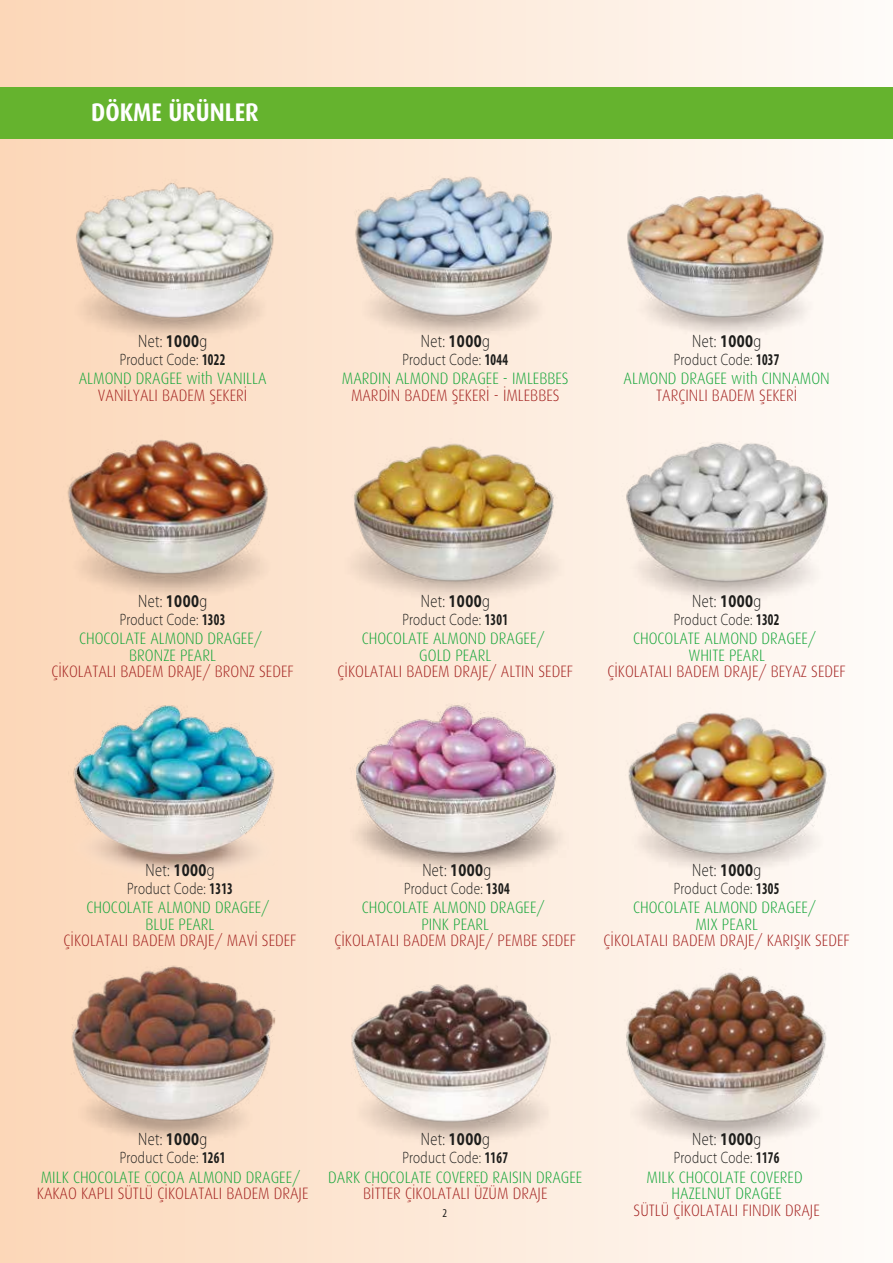
<style>
.page{position:relative;width:893px;height:1263px;background:#fff}
.page>*{position:absolute;margin:0;border:0;box-sizing:border-box;transform-origin:0 0}
.t1{font:25.5px "Dax Bold Tr";color:#fff;scale:.9 1}
.t2{font:300 18px "Myriad Pro";letter-spacing:.025em;color:#1d1d1b;scale:.8 1}
.t3{font:16.5px/16.5px "Dax Light Tr";color:#13a538;text-align:center;scale:.9 1}
.t4{font:16.5px "Dax Light Tr";color:#a42422;scale:.9 1}
.t5{font:300 16.5px "Myriad Pro";letter-spacing:.025em;color:#1d1d1b;scale:.8 1}
.t6{font:condensed 12px "Myriad Pro";color:#1d1d1b}
.s1{font-weight:700}
.s2{font-weight:700;font-stretch:condensed}
</style>
<div class="page">
<div style="left:0;top:0;width:893px;height:1263px;background:linear-gradient(to right,#fbd7b8,#fefbf9)"></div>
<div style="left:0;top:87px;width:893px;height:51px;background:#65b32e"></div>
<img style="left:328px;top:158px;width:255px;height:188px">
<img style="left:341px;top:686px;width:228px;height:206px">
<img style="left:44px;top:423px;width:257px;height:184px">
<img style="left:334px;top:420px;width:243px;height:187px">
<img style="left:604px;top:432px;width:245px;height:175px">
<img style="left:67px;top:696px;width:211px;height:183px">
<img style="left:49px;top:169px;width:247px;height:177px">
<img style="left:610px;top:180px;width:233px;height:166px">
<img style="left:69px;top:964px;width:207px;height:184px">
<img style="left:608px;top:697px;width:237px;height:181px">
<img style="left:605px;top:966px;width:243px;height:186px">
<img style="left:342px;top:976px;width:227px;height:178px">
<h1 class="t1" style="left:91px;top:97px;width:188px">DÖKME ÜRÜNLER</h1>
<p class="t2" style="left:138px;top:330px;width:88px">Net: <span class="s1">1000</span>g</p>
<p class="t5" style="left:120px;top:349px;width:134px">Product Code: <span class="s2">1022</span></p>
<p class="t3" style="left:79px;top:371px;width:210px">ALMOND DRAGEE with VANILLA</p>
<p class="t4" style="left:98px;top:386px;width:167px">VANİLYALI BADEM ŞEKERİ</p>
<p class="t2" style="left:421px;top:330px;width:88px">Net: <span class="s1">1000</span>g</p>
<p class="t5" style="left:402px;top:349px;width:134px">Product Code: <span class="s2">1044</span></p>
<p class="t3" style="left:342px;top:371px;width:253px">MARDIN ALMOND DRAGEE - IMLEBBES</p>
<p class="t4" style="left:351px;top:386px;width:233px">MARDİN BADEM ŞEKERİ - İMLEBBES</p>
<p class="t2" style="left:692px;top:330px;width:88px">Net: <span class="s1">1000</span>g</p>
<p class="t5" style="left:674px;top:349px;width:134px">Product Code: <span class="s2">1037</span></p>
<p class="t3" style="left:624px;top:371px;width:231px">ALMOND DRAGEE with CINNAMON</p>
<p class="t4" style="left:656px;top:386px;width:158px">TARÇINLI BADEM ŞEKERİ</p>
<p class="t2" style="left:138px;top:590px;width:88px">Net: <span class="s1">1000</span>g</p>
<p class="t5" style="left:120px;top:609px;width:134px">Product Code: <span class="s2">1303</span></p>
<p class="t3" style="left:79px;top:630px;width:205px">CHOCOLATE ALMOND DRAGEE/<br>BRONZE PEARL</p>
<p class="t4" style="left:51px;top:662px;width:271px">ÇİKOLATALI BADEM DRAJE/ BRONZ SEDEF</p>
<p class="t2" style="left:421px;top:590px;width:88px">Net: <span class="s1">1000</span>g</p>
<p class="t5" style="left:402px;top:609px;width:134px">Product Code: <span class="s2">1301</span></p>
<p class="t3" style="left:362px;top:630px;width:205px">CHOCOLATE ALMOND DRAGEE/<br>GOLD PEARL</p>
<p class="t4" style="left:338px;top:662px;width:263px">ÇİKOLATALI BADEM DRAJE/ ALTIN SEDEF</p>
<p class="t2" style="left:692px;top:590px;width:88px">Net: <span class="s1">1000</span>g</p>
<p class="t5" style="left:674px;top:609px;width:134px">Product Code: <span class="s2">1302</span></p>
<p class="t3" style="left:633px;top:630px;width:205px">CHOCOLATE ALMOND DRAGEE/<br>WHITE PEARL</p>
<p class="t4" style="left:607px;top:662px;width:266px">ÇİKOLATALI BADEM DRAJE/ BEYAZ SEDEF</p>
<p class="t2" style="left:146px;top:859px;width:88px">Net: <span class="s1">1000</span>g</p>
<p class="t5" style="left:127px;top:878px;width:134px">Product Code: <span class="s2">1313</span></p>
<p class="t3" style="left:87px;top:899px;width:205px">CHOCOLATE ALMOND DRAGEE/<br>BLUE PEARL</p>
<p class="t4" style="left:64px;top:932px;width:260px">ÇİKOLATALI BADEM DRAJE/ MAVİ SEDEF</p>
<p class="t2" style="left:422px;top:859px;width:88px">Net: <span class="s1">1000</span>g</p>
<p class="t5" style="left:404px;top:878px;width:134px">Product Code: <span class="s2">1304</span></p>
<p class="t3" style="left:362px;top:899px;width:205px">CHOCOLATE ALMOND DRAGEE/<br>PINK PEARL</p>
<p class="t4" style="left:334px;top:932px;width:270px">ÇİKOLATALI BADEM DRAJE/ PEMBE SEDEF</p>
<p class="t2" style="left:692px;top:859px;width:88px">Net: <span class="s1">1000</span>g</p>
<p class="t5" style="left:674px;top:878px;width:134px">Product Code: <span class="s2">1305</span></p>
<p class="t3" style="left:633px;top:899px;width:205px">CHOCOLATE ALMOND DRAGEE/<br>MIX PEARL</p>
<p class="t4" style="left:604px;top:932px;width:275px">ÇİKOLATALI BADEM DRAJE/ KARIŞIK SEDEF</p>
<p class="t2" style="left:138px;top:1128px;width:88px">Net: <span class="s1">1000</span>g</p>
<p class="t5" style="left:120px;top:1148px;width:134px">Product Code: <span class="s2">1261</span></p>
<p class="t3" style="left:41px;top:1169px;width:290px">MILK CHOCOLATE COCOA ALMOND DRAGEE/</p>
<p class="t4" style="left:37px;top:1184px;width:303px">KAKAO KAPLI SÜTLÜ ÇİKOLATALI BADEM DRAJE</p>
<p class="t2" style="left:421px;top:1128px;width:88px">Net: <span class="s1">1000</span>g</p>
<p class="t5" style="left:402px;top:1148px;width:134px">Product Code: <span class="s2">1167</span></p>
<p class="t3" style="left:328px;top:1169px;width:284px">DARK CHOCOLATE COVERED RAISIN DRAGEE</p>
<p class="t4" style="left:363px;top:1184px;width:206px">BİTTER ÇİKOLATALI ÜZÜM DRAJE</p>
<p class="t6" style="left:442px;top:1206px;width:6px">2</p>
<p class="t2" style="left:692px;top:1128px;width:88px">Net: <span class="s1">1000</span>g</p>
<p class="t5" style="left:674px;top:1148px;width:134px">Product Code: <span class="s2">1176</span></p>
<p class="t3" style="left:646px;top:1169px;width:175px">MILK CHOCOLATE COVERED<br>HAZELNUT DRAGEE</p>
<p class="t4" style="left:634px;top:1201px;width:208px">SÜTLÜ ÇİKOLATALI FINDIK DRAJE</p>
</div>
